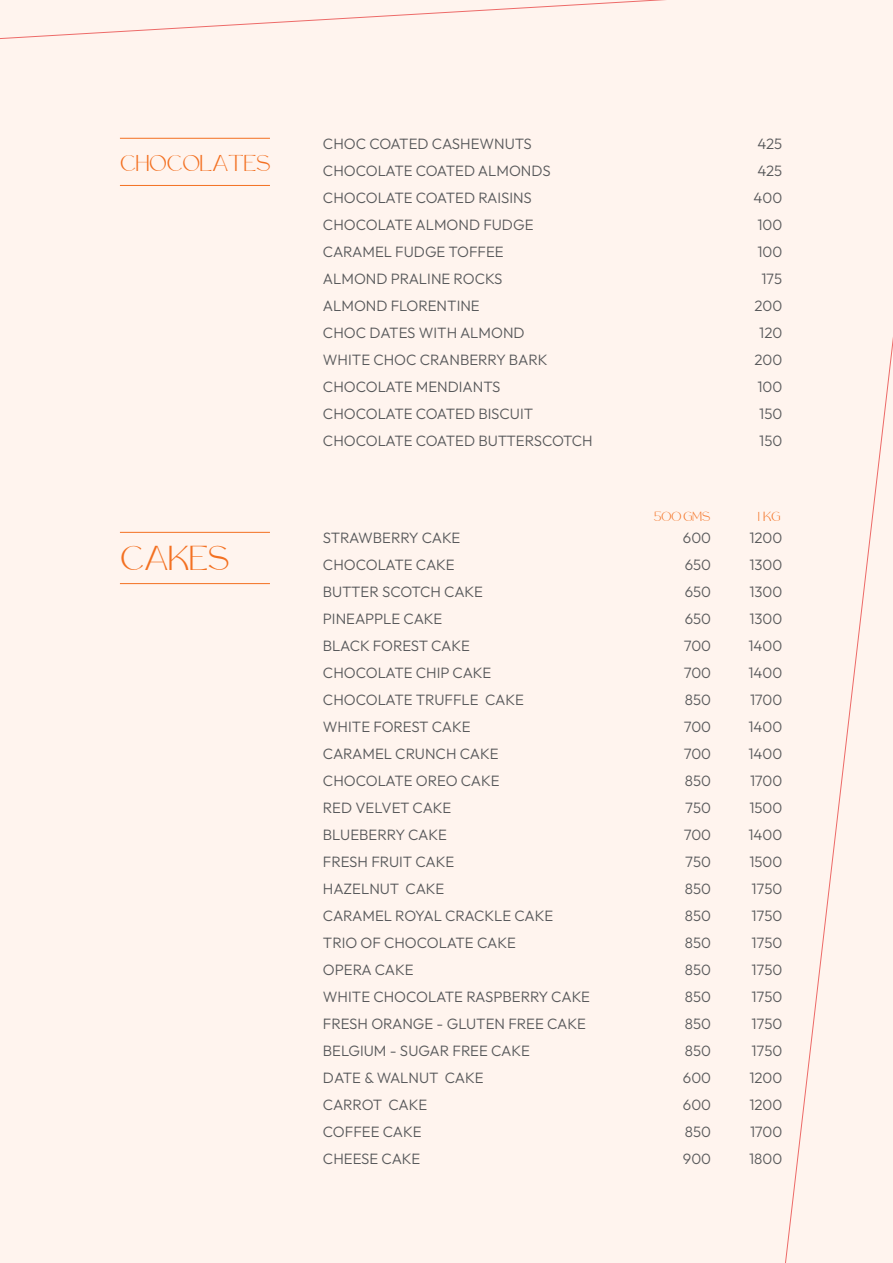
<style>
.page{position:relative;width:893px;height:1263px;background:#fff3eb}
.page>*{position:absolute;margin:0;border:0;box-sizing:border-box;transform-origin:0 0}
.t1{font:36px "Rollgates Luxury";letter-spacing:-.04em;color:#f37021}
.t2{font:23.85px "Rollgates Luxury";letter-spacing:-.04em;color:#f37021}
.t3{font:300 15px/27px "Outfit";color:#58595b}
.t4{font:13.8px "Rollgates Luxury";letter-spacing:-.04em;color:#f37021}
</style>
<div class="page">
<svg style="left:785px;top:337px;width:108px;height:926px"></svg>
<svg style="left:0;top:0;width:666px;height:39px"></svg>
<hr style="left:120px;top:185px;width:150px;height:1px;background:#f37021">
<hr style="left:120px;top:138px;width:150px;height:1px;background:#f37021">
<hr style="left:120px;top:583px;width:150px;height:1px;background:#f37021">
<hr style="left:120px;top:532px;width:150px;height:1px;background:#f37021">
<h2 class="t2" style="left:120px;top:151px;width:152px">CHOCOLATES</h2>
<h1 class="t1" style="left:120px;top:539px;width:112px">CAKES</h1>
<p class="t3" style="left:323px;top:130px;width:271px">CHOC COATED CASHEWNUTS<br>CHOCOLATE COATED ALMONDS<br>CHOCOLATE COATED RAISINS<br>CHOCOLATE ALMOND FUDGE<br>CARAMEL FUDGE TOFFEE<br>ALMOND PRALINE ROCKS<br>ALMOND FLORENTINE<br>CHOC DATES WITH ALMOND<br>WHITE CHOC CRANBERRY BARK<br>CHOCOLATE MENDIANTS<br>CHOCOLATE COATED BISCUIT<br>CHOCOLATE COATED BUTTERSCOTCH</p>
<p class="t3" style="left:754px;top:130px;width:30px;text-align:center">425<br>425<br>400<br>100<br>100<br>175<br>200<br>120<br>200<br>100<br>150<br>150</p>
<p class="t4" style="left:653px;top:509px;width:59px">500 GMS</p>
<p class="t4" style="left:758px;top:509px;width:24px">1 KG</p>
<p class="t3" style="left:683px;top:524px;width:30px;text-align:justify">600<br>650<br>650<br>650<br>700<br>700<br>850<br>700<br>700<br>850<br>750<br>700<br>750<br>850<br>850<br>850<br>850<br>850<br>850<br>850<br>600<br>600<br>850<br>900</p>
<p class="t3" style="left:323px;top:524px;width:269px">STRAWBERRY CAKE<br>CHOCOLATE CAKE<br>BUTTER SCOTCH CAKE<br>PINEAPPLE CAKE<br>BLACK FOREST CAKE<br>CHOCOLATE CHIP CAKE<br>CHOCOLATE TRUFFLE CAKE<br>WHITE FOREST CAKE<br>CARAMEL CRUNCH CAKE<br>CHOCOLATE OREO CAKE<br>RED VELVET CAKE<br>BLUEBERRY CAKE<br>FRESH FRUIT CAKE<br>HAZELNUT CAKE<br>CARAMEL ROYAL CRACKLE CAKE<br>TRIO OF CHOCOLATE CAKE<br>OPERA CAKE<br>WHITE CHOCOLATE RASPBERRY CAKE<br>FRESH ORANGE - GLUTEN FREE CAKE<br>BELGIUM - SUGAR FREE CAKE<br>DATE &amp; WALNUT CAKE<br>CARROT CAKE<br>COFFEE CAKE<br>CHEESE CAKE</p>
<p class="t3" style="left:749px;top:524px;width:35px;text-align:justify">1200<br>1300<br>1300<br>1300<br>1400<br>1400<br>1700<br>1400<br>1400<br>1700<br>1500<br>1400<br>1500<br>1750<br>1750<br>1750<br>1750<br>1750<br>1750<br>1750<br>1200<br>1200<br>1700<br>1800</p>
</div>
